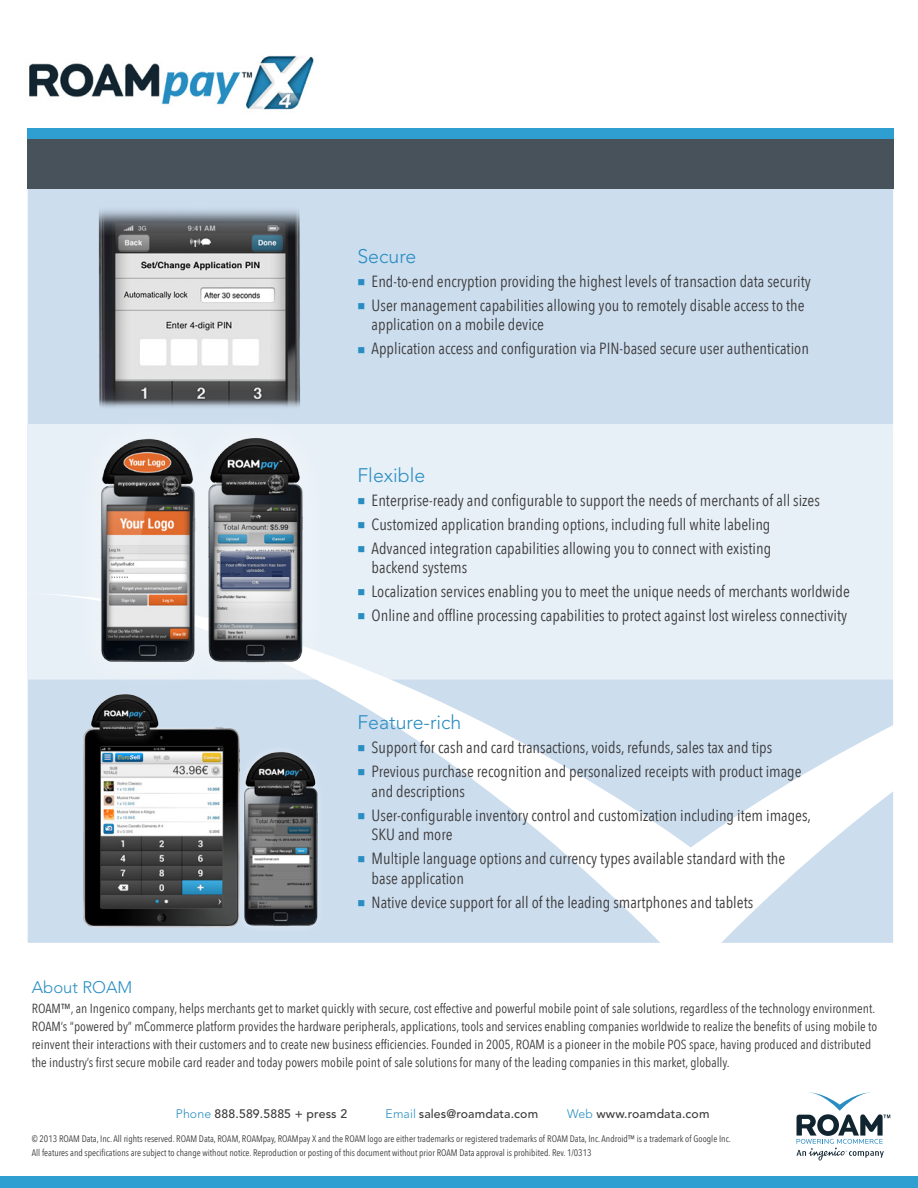
<style>
.page{position:relative;width:918px;height:1188px;background:#fff}
.page>*{position:absolute;margin:0;border:0;box-sizing:border-box;transform-origin:0 0}
.t1{font:300 19.5px "Avenir LT Std";color:#298dc2}
.t2{font:300 16.65px "Avenir LT Std";color:#298dc2}
.t3{font:condensed 16.2px/19.5px "Avenir Next LT Com";color:#3d3c3d}
.t4{font:condensed 13.2px/18px "Avenir Next LT Com";color:#3d3c3d}
.t5{font:500 12.3px "Avenir LT Std";letter-spacing:.01em;color:#3d3c3d}
.t6{font:9.45px/13.8px "Avenir Next Condensed";color:#3d3c3d}
.s1{color:#298dc2}
.s2{font-weight:300;color:#298dc2}
</style>
<div class="page">
<div style="left:28px;top:189px;width:865px;height:235px;background:#cde"></div>
<div style="left:28px;top:424px;width:865px;height:255px;background:#e8f0f7"></div>
<svg style="left:27px;top:593px;width:866px;height:350px;fill:#cde"></svg>
<div style="left:28px;top:135px;width:866px;height:54px;background:#48525a"></div>
<div style="left:28px;top:129px;width:866px;height:10px;background:#2f9fd1"></div>
<img style="left:80px;top:692px;width:162px;height:238px">
<div style="left:234px;top:742px;width:93px;height:193px;background:#fff;opacity:.42"></div>
<img style="left:239px;top:748px;width:84px;height:181px">
<img style="left:29px;top:55px;width:285px;height:55px">
<div style="left:0;top:1176px;width:918px;height:12px;background:#2f9fd1"></div>
<svg style="left:797px;top:1092px;width:93px;height:69px"></svg>
<div style="left:70px;top:408px;width:156px;height:285px;background:#fff;opacity:.48"></div>
<img style="left:92px;top:434px;width:85px;height:233px">
<div style="left:177px;top:407px;width:156px;height:285px;background:#fff;opacity:.48"></div>
<img style="left:203px;top:434px;width:103px;height:231px">
<img style="left:93px;top:194px;width:213px;height:224px">
<p class="t1" style="left:357px;top:245px;width:60px">Secure</p>
<p class="t3" style="left:357px;top:271px;width:455px"><span class="s1">■</span> End-to-end encryption providing the highest levels of transaction data security</p>
<p class="t3" style="left:372px;top:295px;width:434px;text-indent:-14px"><span class="s1">■</span> User management capabilities allowing you to remotely disable access to the application on a mobile device</p>
<p class="t3" style="left:357px;top:339px;width:453px"><span class="s1">■</span> Application access and configuration via PIN-based secure user authentication</p>
<p class="t1" style="left:357px;top:464px;width:69px">Flexible</p>
<p class="t3" style="left:357px;top:490px;width:464px"><span class="s1">■</span> Enterprise-ready and configurable to support the needs of merchants of all sizes</p>
<p class="t3" style="left:357px;top:514px;width:414px"><span class="s1">■</span> Customized application branding options, including full white labeling</p>
<p class="t3" style="left:372px;top:538px;width:401px;text-indent:-14px"><span class="s1">■</span> Advanced integration capabilities allowing you to connect with existing backend systems</p>
<p class="t3" style="left:357px;top:582px;width:494px"><span class="s1">■</span> Localization services enabling you to meet the unique needs of merchants worldwide</p>
<p class="t3" style="left:357px;top:606px;width:491px"><span class="s1">■</span> Online and offline processing capabilities to protect against lost wireless connectivity</p>
<p class="t1" style="left:357px;top:711px;width:106px">Feature-rich</p>
<p class="t3" style="left:357px;top:738px;width:416px"><span class="s1">■</span> Support for cash and card transactions, voids, refunds, sales tax and tips</p>
<p class="t3" style="left:372px;top:762px;width:432px;text-indent:-14px"><span class="s1">■</span> Previous purchase recognition and personalized receipts with product image and descriptions</p>
<p class="t3" style="left:372px;top:805px;width:441px;text-indent:-14px"><span class="s1">■</span> User-configurable inventory control and customization including item images,<br>SKU and more</p>
<p class="t3" style="left:372px;top:849px;width:415px;text-indent:-14px"><span class="s1">■</span> Multiple language options and currency types available standard with the base application</p>
<p class="t3" style="left:357px;top:892px;width:397px"><span class="s1">■</span> Native device support for all of the leading smartphones and tablets</p>
<p class="t2" style="left:32px;top:978px;width:102px">About ROAM</p>
<p class="t4" style="left:32px;top:999px;width:847px">ROAM™, an Ingenico company, helps merchants get to market quickly with secure, cost effective and powerful mobile point of sale solutions, regardless of the technology environment.<br>ROAM’s “powered by” mCommerce platform provides the hardware peripherals, applications, tools and services enabling companies worldwide to realize the benefits of using mobile to reinvent their interactions with their customers and to create new business efficiencies. Founded in 2005, ROAM is a pioneer in the mobile POS space, having produced and distributed the industry’s first secure mobile card reader and today powers mobile point of sale solutions for many of the leading companies in this market, globally.</p>
<p class="t5" style="left:176px;top:1107px;width:173px"><span class="s2">Phone</span> 888.589.5885 + press 2</p>
<p class="t5" style="left:386px;top:1107px;width:154px"><span class="s2">Email</span> sales@roamdata.com</p>
<p class="t5" style="left:567px;top:1107px;width:144px"><span class="s2">Web</span> www.roamdata.com</p>
<p class="t6" style="left:32px;top:1132px;width:701px">© 2013 ROAM Data, Inc. All rights reserved. ROAM Data, ROAM, ROAMpay, ROAMpay X and the ROAM logo are either trademarks or registered trademarks of ROAM Data, Inc. Android™ is a trademark of Google Inc.<br>All features and specifications are subject to change without notice. Reproduction or posting of this document without prior ROAM Data approval is prohibited. Rev. 1/0313</p>
</div>
